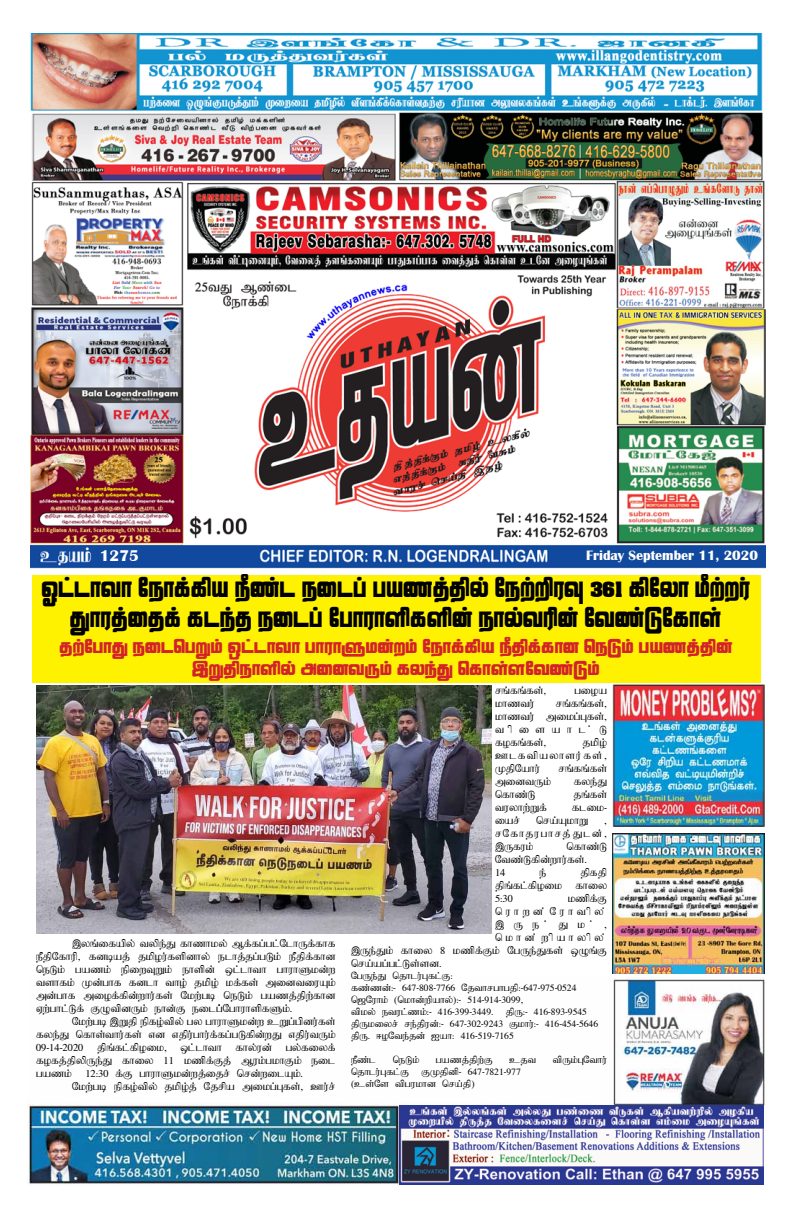
<style>
.page{position:relative;width:792px;height:1224px;background:#fff}
.page>*{position:absolute;margin:0;border:0;box-sizing:border-box;transform-origin:0 0}
.t1{font:30px/30px "Lathangi";color:#000;text-align:center}
.t2{font:21px/22px "Lathangi";color:#d2232a;text-align:center;scale:1.13 1}
.t3{font:700 16px "Britannic";color:#fff}
.t4{font:700 14px "Britannic";color:#fff}
.t5{font:12px/13px "Baamini";color:#000;text-align:justify}
.t6{font:12px "Baamini";letter-spacing:.29em;color:#000}
.t7{font:12px "Baamini";letter-spacing:.285em;color:#000}
.t8{font:11px/12px "Baamini";color:#000}
</style>
<div class="page">
<img style="left:27px;top:978px;width:738px;height:207px">
<div style="left:32px;top:575px;width:729px;height:108px;background:#fff200"></div>
<img style="left:30px;top:34px;width:735px;height:535px">
<img style="left:612px;top:684px;width:153px;height:143px">
<img style="left:612px;top:833px;width:153px;height:141px">
<img style="left:400px;top:1106px;width:364px;height:79px">
<img style="left:36px;top:686px;width:455px;height:248px">
<h3 class="t3" style="left:100px;top:546px;width:41px">1275</h3>
<p class="t4" style="left:586px;top:548px;width:173px">Friday September 11, 2020</p>
<h1 class="t1" style="left:42px;top:576px;width:710px">XL;LHTH NEHF;FPA EPZ;L EILG; GAZJ;JPY; NEW;WPUT 361 FPNYH KPW;WU;<br>JHUJ;IJF; FLE;J EILG; NGHUHSPFSPD; EHY;TUPD; NTZ;LNFHS;</h1>
<h2 class="t2" style="left:60px;top:638px;width:597px">JW;NGHJ EILNGWK; XL;LHTH GHUHSKD;WK; NEHF;FPA EPJPF;FHD NELK; GAZJ;JPD; ,WJPEHSPY; MIDTUK; FYE;J NFHS;SNTZ;LK;</h2>
<p class="t5" style="left:36px;top:938px;width:301px;text-indent:36px">,YQ;IFAPY; TYPE;J FHZHKY; MF;FG;GL;NLHUF;FHF EPJPNFHUP&gt; FDBAJ; JKPOU;FSPDHY; ELHJ;JG;GLK; EPJPF;FHD NELK; GAZK; EPIWTWK; EHSPD; XL;LHTH GHUHSKD;W TSHFK; KD;GHF FDLH THO; JKPO; KF;FS; MIDTIUAK; MD;GHF MIOF;FPD;WHU;FS; NKW;GB NELK; GAZJ;JPW;FHD VW;GHL;LF; FOTPDUK; EHD;F EILG;NGHUHSPFSK;.</p>
<p class="t5" style="left:36px;top:1016px;width:301px;text-indent:36px">NKW;GB ,WJP EPFO;TPY; GY GHUHSKD;W CWG;GPDU;FS; FYE;J NFHS;THU;FS; VD VJPU;GHU;F;FG;GLFPD;WJ VJPU;TUK; 09-14-2020 JPQ;FL;FPOIK&gt; XL;LHTH FHY;UD; GY;FIYF; FOFJ;JPYPUE;J FHIY 11 KZPF;FJ; MUK;GKHFK; EIL GAZK; 12:30 F;F GHUHSKD;WJ;IJR; NRD;WILAK;.</p>
<p class="t5" style="left:72px;top:1081px;width:265px">NKW;GB EPFO;TPY; JKPO;J; NJRPA MIKG;GFS;&gt; CU;R;</p>
<p class="t5" style="left:495px;top:685px;width:53px">RQ;FQ;FS;&gt;</p>
<p class="t5" style="left:574px;top:685px;width:34px">GIOA</p>
<p class="t5" style="left:495px;top:698px;width:41px">KHZTU;</p>
<p class="t5" style="left:495px;top:698px;width:114px;text-indent:61px">RQ;FQ;FS;&gt; KHZTU; MIKG;GFS;&gt; TPISAHL;L FOFQ;FS;&gt;</p>
<p class="t5" style="left:495px;top:737px;width:114px;text-indent:88px">JKPO; CLFTPAYHSU;FS;&gt; KJPNAHU;</p>
<p class="t5" style="left:559px;top:763px;width:50px">RQ;FQ;FS;</p>
<p class="t5" style="left:495px;top:776px;width:57px">MIDTUK;</p>
<p class="t5" style="left:574px;top:776px;width:35px">FYE;J</p>
<p class="t5" style="left:495px;top:789px;width:42px">NFHZ;L</p>
<p class="t5" style="left:574px;top:789px;width:35px">JQ;FS;</p>
<p class="t5" style="left:495px;top:802px;width:53px">TUYHW;WF;</p>
<p class="t5" style="left:572px;top:802px;width:37px">FLIK-</p>
<p class="t5" style="left:495px;top:815px;width:27px">IAR;</p>
<p class="t5" style="left:536px;top:815px;width:54px">NRA;AKHW</p>
<p class="t5" style="left:495px;top:815px;width:114px;text-indent:109px">&gt; RNFHJUGHRJ;JLD;&gt; ,UFUK;</p>
<p class="t5" style="left:495px;top:841px;width:114px;text-align:left;text-indent:72px">NFHZ;L<br>NTZ;LFPD;WHU;FS;.<br>14</p>
<p class="t5" style="left:495px;top:867px;width:114px;text-indent:86px">JPFJP JPQ;FL;FPOIK FHIY 5:30</p>
<p class="t5" style="left:540px;top:867px;width:8px">E;</p>
<p class="t5" style="left:568px;top:893px;width:41px">KZPF;F</p>
<p class="t6" style="left:495px;top:906px;width:113px">NUHWD;NUHTPY;</p>
<p class="t5" style="left:495px;top:919px;width:113px">,UE;JK;&gt;</p>
<p class="t7" style="left:495px;top:932px;width:113px">NKHD;WPAHYPY;</p>
<p class="t5" style="left:351px;top:945px;width:258px">,UE;JK; FHIY 8 KZPF;FK; NGUE;JFS; XOQ;F</p>
<p class="t5" style="left:351px;top:958px;width:92px">NRA;AG;GL;LS;SD.</p>
<p class="t8" style="left:351px;top:970px;width:249px">NGUE;J NJHLU;GFL;F:<br>FZ;ZD;:- 647-808-7766 NJTHRGHGJP:-647-975-0524<br>N[NUHK; (NKHD;WPAHY;):- 514-914-3099&gt;<br>TPKY; ETUL;ZK;:- 416-399-3449. JPU:- 416-893-9545<br>JPUKIYR; RE;JPUD;:- 647-302-9243 FKHU;:- 416-454-5646<br>JPU. &lt;ONTE;JD; IAH: 416-519-7165</p>
<p class="t8" style="left:351px;top:1054px;width:26px">EPZ;L</p>
<p class="t8" style="left:393px;top:1054px;width:28px">NELK;</p>
<p class="t8" style="left:436px;top:1054px;width:58px">GAZJ;JPW;F</p>
<p class="t8" style="left:509px;top:1054px;width:28px">CJT</p>
<p class="t8" style="left:553px;top:1054px;width:56px">TPUK;GNTHU;</p>
<p class="t8" style="left:351px;top:1066px;width:171px">NJHLU;GFL;F FKJPDP- 647-7821-977 (CS;NS TPGUKHD NRA;JP)</p>
</div>
